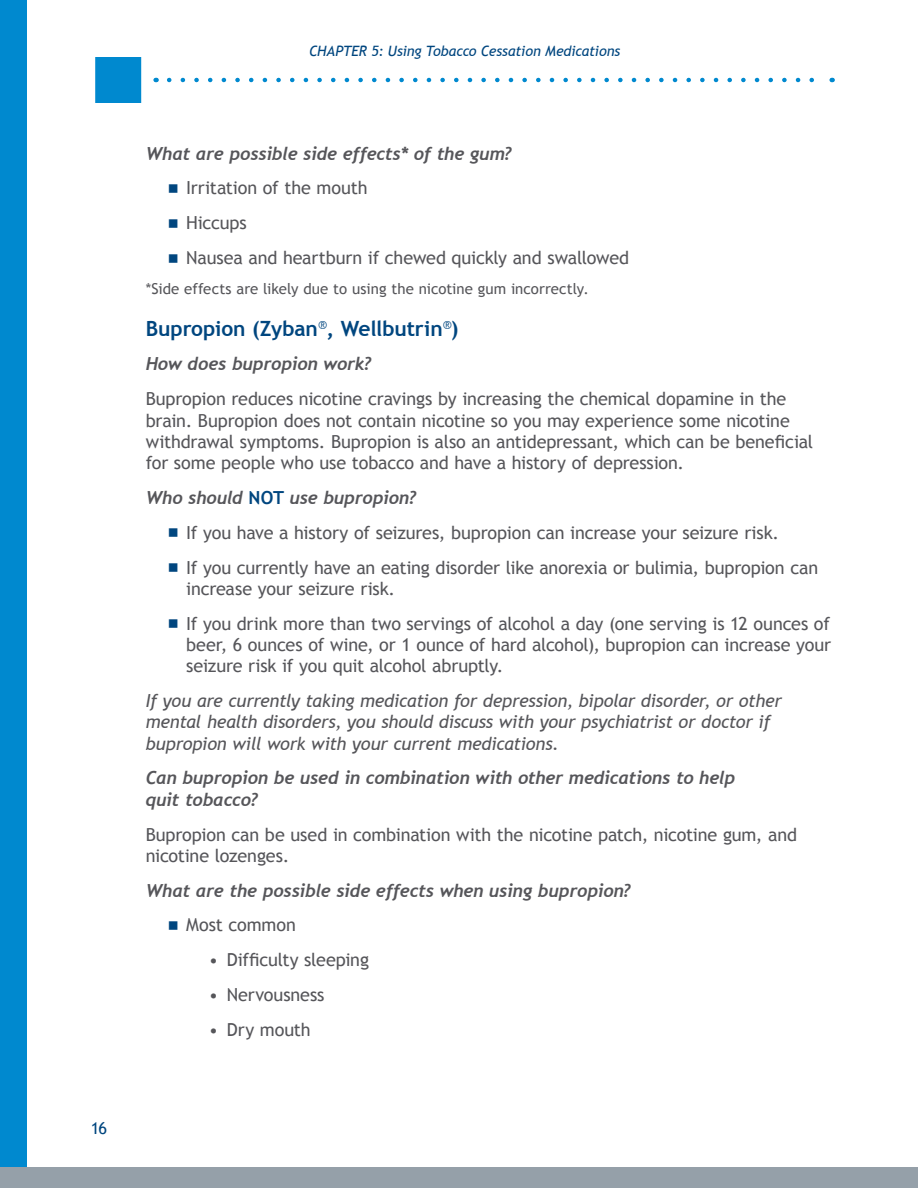
<style>
.page{position:relative;width:918px;height:1188px;background:#fff}
.page>*{position:absolute;margin:0;border:0;box-sizing:border-box;transform-origin:0 0}
.t1{font:700 21px "Trebuchet MS";letter-spacing:-.005em;color:#00467f}
.t2{font:18px/21.3px "Trebuchet MS";letter-spacing:-.01em;color:#56565a}
.t3{font:italic 700 18px/21.3px "Trebuchet";letter-spacing:-.01em;color:#56565a}
.t4{font:italic 18px/21.3px "Trebuchet MS";letter-spacing:-.015em;color:#56565a}
.t5{font:16.5px "Trebuchet MS";color:#00467f}
.Note{font:15px "Trebuchet MS";color:#56565a}
.t6{font:italic 14.25px "Trebuchet MS";letter-spacing:-.01em;color:#00467f}
.s1{font-family:"Trebuchet MS";font-style:normal;color:#00467f}
</style>
<div class="page">
<div style="left:91px;top:52px;width:55px;height:55px;background:#0089cf;border:4px solid #fff"></div>
<div style="left:0;top:1167px;width:918px;height:21px;background:#95a0a9"></div>
<svg style="left:169px;top:78px;width:645px;height:4px"></svg>
<div style="left:0;top:0;width:27px;height:1167px;background:#0089cf"></div>
<p class="t5" style="left:91px;top:1118px;width:18px">16</p>
<p class="t6" style="left:309px;top:43px;width:313px">CHAPTER 5: Using Tobacco Cessation Medications</p>
<h4 class="t3" style="left:146px;top:143px;width:368px">What are possible side effects* of the gum?</h4>
<p class="t2" style="left:186px;top:178px;width:183px">Irritation of the mouth</p>
<p class="t2" style="left:186px;top:212px;width:62px">Hiccups</p>
<p class="t2" style="left:186px;top:247px;width:445px">Nausea and heartburn if chewed quickly and swallowed</p>
<p class="Note" style="left:146px;top:280px;width:445px">*Side effects are likely due to using the nicotine gum incorrectly.</p>
<h3 class="t1" style="left:146px;top:315px;width:314px">Bupropion (Zyban<sup>®</sup>, Wellbutrin<sup>®</sup>)</h3>
<h4 class="t3" style="left:146px;top:354px;width:228px">How does bupropion work?</h4>
<p class="t2" style="left:146px;top:388px;width:669px">Bupropion reduces nicotine cravings by increasing the chemical dopamine in the brain. Bupropion does not contain nicotine so you may experience some nicotine withdrawal symptoms. Bupropion is also an antidepressant, which can be beneficial for some people who use tobacco and have a history of depression.</p>
<h4 class="t3" style="left:146px;top:487px;width:272px">Who should <span class="s1">NOT</span> use bupropion?</h4>
<p class="t2" style="left:186px;top:522px;width:594px">If you have a history of seizures, bupropion can increase your seizure risk.</p>
<p class="t2" style="left:186px;top:557px;width:633px">If you currently have an eating disorder like anorexia or bulimia, bupropion can increase your seizure risk.</p>
<p class="t2" style="left:186px;top:613px;width:647px;text-align:justify">If you drink more than two servings of alcohol a day (one serving is 12 ounces of beer, 6 ounces of wine, or 1 ounce of hard alcohol), bupropion can increase your seizure risk if you quit alcohol abruptly.</p>
<p class="t4" style="left:146px;top:690px;width:638px">If you are currently taking medication for depression, bipolar disorder, or other mental health disorders, you should discuss with your psychiatrist or doctor if bupropion will work with your current medications.</p>
<h4 class="t3" style="left:146px;top:768px;width:591px">Can bupropion be used in combination with other medications to help quit tobacco?</h4>
<p class="t2" style="left:146px;top:824px;width:653px">Bupropion can be used in combination with the nicotine patch, nicotine gum, and nicotine lozenges.</p>
<h4 class="t3" style="left:146px;top:880px;width:487px">What are the possible side effects when using bupropion?</h4>
<p class="t2" style="left:186px;top:915px;width:111px">Most common</p>
<p class="t2" style="left:209px;top:949px;width:162px">• Difficulty sleeping</p>
<p class="t2" style="left:209px;top:984px;width:117px">• Nervousness</p>
<p class="t2" style="left:209px;top:1019px;width:104px">• Dry mouth</p>
</div>
